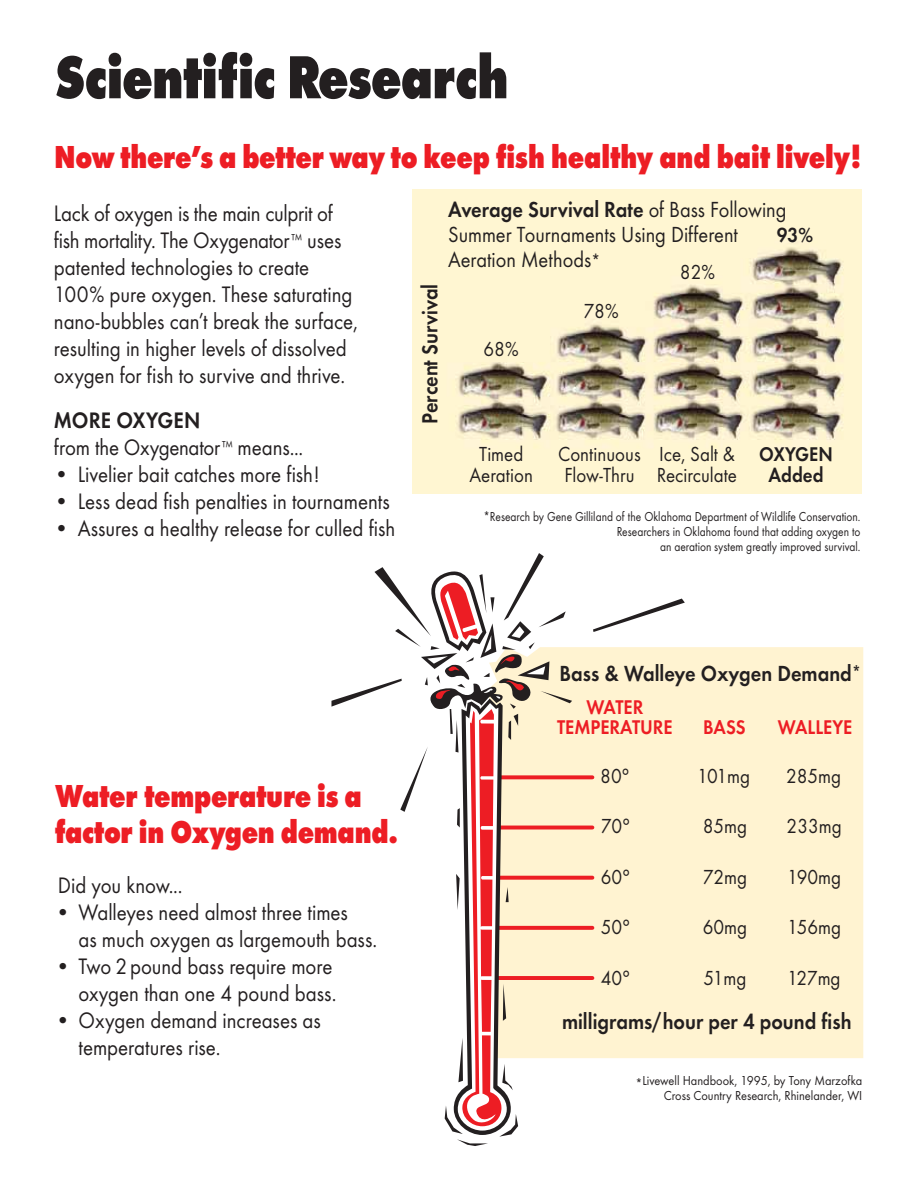
<style>
.page{position:relative;width:918px;height:1188px;background:#fff}
.page>*{position:absolute;margin:0;border:0;box-sizing:border-box;transform-origin:0 0}
.t1{font:800 63px "Futura T";letter-spacing:-.015em;color:#231f20;scale:.8 1}
.t2{font:800 33px/36px "Futura T";letter-spacing:-.01em;color:#ed1d24;scale:.82 1}
.t3{font:23.25px/27px "Futura T";letter-spacing:-.005em;color:#231f20;scale:.9 1}
.t4{font:22.65px/25.3px "Futura T";color:#231f20;scale:.9 1}
.t5{font:600 22.65px "Futura T";color:#231f20;scale:.9 1}
.t6{font:21.15px/21.1px "Futura T";color:#231f20;scale:.9 1}
.t7{font:600 21.15px "Futura T";color:#231f20;scale:.9 1}
.t8{font:600 20.55px/20.5px "Futura T";color:#ed1d24;text-align:center;scale:.9 1}
.t9{font:600 20.55px "Futura T";color:#231f20;scale:.9 1}
.t10{font:13.5px/15px "Futura T";color:#231f20;text-align:right;scale:.85 1}
.t11{font:13.5px/15px "Futura T";color:#231f20;text-align:right;scale:.92 1}
.s1{font-weight:600}
.s2{font-size:18.45px}
.s3{font-size:16.5px}
.s4{font-weight:800}
</style>
<div class="page">
<div style="left:572px;top:647px;width:291px;height:411px;background:#fff3d1"></div>
<svg style="left:572px;top:826px;width:20px;height:4px"></svg>
<svg style="left:572px;top:876px;width:20px;height:4px"></svg>
<svg style="left:572px;top:926px;width:20px;height:4px"></svg>
<hr style="left:487px;top:976px;width:105px;height:4px;background:#ed1d24">
<svg style="left:572px;top:775px;width:20px;height:4px"></svg>
<svg style="left:593px;top:599px;width:92px;height:33px"></svg>
<svg style="left:331px;top:553px;width:241px;height:593px"></svg>
<img style="left:412px;top:189px;width:450px;height:304px">
<h1 class="t1" style="left:54px;top:40px;width:569px">Scientific Research</h1>
<h2 class="t2" style="left:54px;top:139px;width:986px">Now there’s a better way to keep fish healthy and bait lively!</h2>
<p class="t4" style="left:448px;top:196px;width:378px"><span class="s1">Average Survival Rate</span> of Bass Following<br>Summer Tournaments Using Different<br>Aeration Methods<span class="s2">*</span></p>
<p class="t3" style="left:54px;top:199px;width:339px">Lack of oxygen is the main culprit of fish mortality. The Oxygenator<span class="s3">™</span> uses patented technologies to create 100% pure oxygen. These saturating nano-bubbles can’t break the surface, resulting in higher levels of dissolved oxygen for fish to survive and thrive.</p>
<p class="t3" style="left:54px;top:406px;width:279px"><span class="s1">MORE OXYGEN<br></span>from the Oxygenator<span class="s3">™</span> means...</p>
<p class="t3" style="left:54px;top:460px;width:297px"><span class="s4">•</span> Livelier bait catches more fish!</p>
<p class="t3" style="left:54px;top:487px;width:375px"><span class="s4">•</span> Less dead fish penalties in tournaments</p>
<p class="t3" style="left:54px;top:514px;width:381px"><span class="s4">•</span> Assures a healthy release for culled fish</p>
<p class="t10" style="left:483px;top:509px;width:445px">*Research by Gene Gilliland of the Oklahoma Department of Wildlife Conservation.<br>Researchers in Oklahoma found that adding oxygen to<br>an aeration system greatly improved survival.</p>
<p class="t7" style="left:777px;top:222px;width:42px">93%</p>
<p class="t6" style="left:680px;top:261px;width:41px">82%</p>
<p class="t5" style="left:417px;top:424px;width:157px;rotate:-90deg">Percent Survival</p>
<p class="t6" style="left:584px;top:300px;width:41px">78%</p>
<p class="t6" style="left:484px;top:338px;width:41px">68%</p>
<p class="t6" style="left:470px;top:443px;width:72px;text-align:center">Timed<br>Aeration</p>
<p class="t6" style="left:558px;top:443px;width:93px">Continuous<br>Flow-Thru</p>
<p class="t6" style="left:657px;top:443px;width:91px">Ice, Salt &amp;<br>Recirculate</p>
<p class="t9" style="left:759px;top:442px;width:83px">OXYGEN</p>
<p class="t7" style="left:769px;top:463px;width:63px">Added</p>
<p class="t5" style="left:560px;top:660px;width:337px">Bass &amp; Walleye Oxygen Demand<span class="s2">*</span></p>
<h2 class="t2" style="left:55px;top:778px;width:420px">Water temperature is a factor in Oxygen demand.</h2>
<p class="t3" style="left:58px;top:872px;width:140px">Did you know...</p>
<p class="t3" style="left:79px;top:899px;width:333px;text-indent:-23px"><span class="s4">•</span> Walleyes need almost three times<br>as much oxygen as largemouth bass.</p>
<p class="t3" style="left:55px;top:953px;width:314px;text-align:right"><span class="s4">•</span> Two 2 pound bass require more oxygen than one 4 pound bass.</p>
<p class="t3" style="left:79px;top:1007px;width:271px;text-indent:-23px"><span class="s4">•</span> Oxygen demand increases as temperatures rise.</p>
<p class="t8" style="left:557px;top:696px;width:130px">WATER<br>TEMPERATURE</p>
<p class="t6" style="left:600px;top:766px;width:34px">80°</p>
<p class="t6" style="left:601px;top:816px;width:34px">70°</p>
<p class="t6" style="left:601px;top:866px;width:34px">60°</p>
<p class="t6" style="left:601px;top:916px;width:34px">50°</p>
<p class="t6" style="left:601px;top:967px;width:34px">40°</p>
<p class="t8" style="left:703px;top:717px;width:49px">BASS</p>
<p class="t8" style="left:778px;top:717px;width:84px">WALLEYE</p>
<p class="t6" style="left:697px;top:766px;width:60px">101mg</p>
<p class="t6" style="left:703px;top:816px;width:51px">85mg</p>
<p class="t6" style="left:703px;top:866px;width:51px">72mg</p>
<p class="t6" style="left:703px;top:916px;width:51px">60mg</p>
<p class="t6" style="left:703px;top:967px;width:49px">51mg</p>
<p class="t6" style="left:786px;top:766px;width:63px">285mg</p>
<p class="t6" style="left:787px;top:816px;width:63px">233mg</p>
<p class="t6" style="left:787px;top:866px;width:61px">190mg</p>
<p class="t6" style="left:787px;top:916px;width:61px">156mg</p>
<p class="t6" style="left:787px;top:967px;width:61px">127mg</p>
<p class="t5" style="left:562px;top:1008px;width:323px">milligrams/hour per 4 pound fish</p>
<p class="t11" style="left:635px;top:1073px;width:248px">*Livewell Handbook, 1995, by Tony Marzofka<br>Cross Country Research, Rhinelander, WI</p>
</div>
